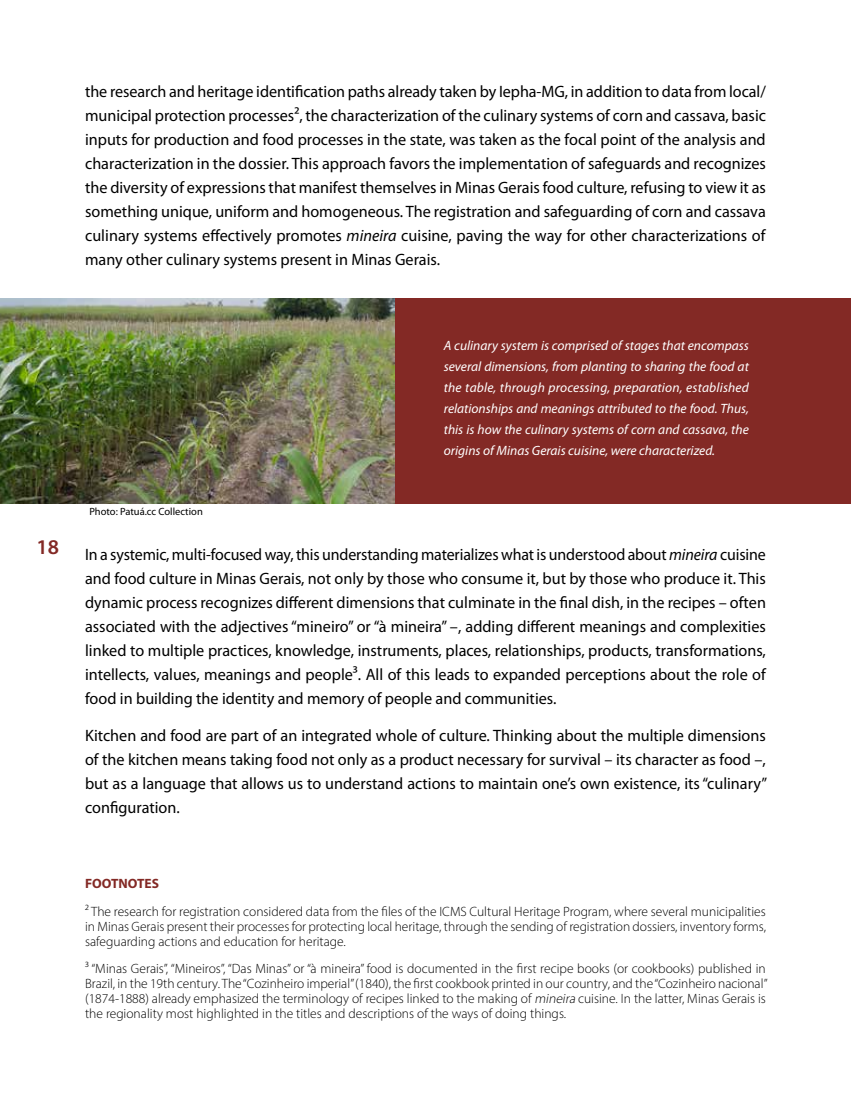
<style>
.page{position:relative;width:851px;height:1106px;background:#fff}
.page>*{position:absolute;margin:0;border:0;box-sizing:border-box;transform-origin:0 0}
.t1{font:600 21px "Myriad Pro";color:#832925}
.t2{font:16.5px/24px "Myriad Pro";color:#000;text-align:justify}
.t3{font:16.5px/24px "Myriad Pro";color:#000;text-align:justify;scale:.96 1}
.t4{font:300 13.5px/15px "Myriad Pro";color:#000;text-align:justify}
.t5{font:italic 13.5px/21px "Myriad Pro";color:#fff;text-align:justify}
.t6{font:700 13.5px "Myriad Pro";color:#832925}
.t7{font:10.5px "Myriad Pro";color:#000}
.s1{font-style:italic}
</style>
<div class="page">
<div style="left:394px;top:298px;width:456px;height:205px;background:#832925"></div>
<img style="left:0;top:298px;width:395px;height:205px">
<p class="t2" style="left:85px;top:80px;width:682px">the research and heritage identification paths already taken by Iepha-MG, in addition to data from local/ municipal protection processes², the characterization of the culinary systems of corn and cassava, basic inputs for production and food processes in the state, was taken as the focal point of the analysis and characterization in the dossier. This approach favors the implementation of safeguards and recognizes the diversity of expressions that manifest themselves in Minas Gerais food culture, refusing to view it as something unique, uniform and homogeneous. The registration and safeguarding of corn and cassava culinary systems effectively promotes <span class="s1">mineira</span> cuisine, paving the way for other characterizations of many other culinary systems present in Minas Gerais.</p>
<p class="t1" style="left:37px;top:534px;width:24px">18</p>
<p class="t7" style="left:89px;top:506px;width:115px">Photo: Patuá.cc Collection</p>
<p class="t5" style="left:443px;top:335px;width:306px">A culinary system is comprised of stages that encompass several dimensions, from planting to sharing the food at the table, through processing, preparation, established relationships and meanings attributed to the food. Thus, this is how the culinary systems of corn and cassava, the origins of Minas Gerais cuisine, were characterized.</p>
<p class="t3" style="left:85px;top:542px;width:710px">In a systemic, multi-focused way, this understanding materializes what is understood about <span class="s1">mineira</span> cuisine and food culture in Minas Gerais, not only by those who consume it, but by those who produce it. This dynamic process recognizes different dimensions that culminate in the final dish, in the recipes – often associated with the adjectives “mineiro” or “à mineira” –, adding different meanings and complexities linked to multiple practices, knowledge, instruments, places, relationships, products, transformations, intellects, values, meanings and people³. All of this leads to expanded perceptions about the role of food in building the identity and memory of people and communities.</p>
<p class="t2" style="left:85px;top:723px;width:683px">Kitchen and food are part of an integrated whole of culture. Thinking about the multiple dimensions of the kitchen means taking food not only as a product necessary for survival – its character as food –, but as a language that allows us to understand actions to maintain one’s own existence, its “culinary” configuration.</p>
<p class="t6" style="left:85px;top:874px;width:76px">FOOTNOTES</p>
<p class="t4" style="left:85px;top:903px;width:682px">² The research for registration considered data from the files of the ICMS Cultural Heritage Program, where several municipalities in Minas Gerais present their processes for protecting local heritage, through the sending of registration dossiers, inventory forms, safeguarding actions and education for heritage.</p>
<p class="t4" style="left:85px;top:961px;width:684px;text-align:left">³ “Minas Gerais”, “Mineiros”, “Das Minas” or “à mineira” food is documented in the first recipe books (or cookbooks) published in Brazil, in the 19th century. The “Cozinheiro imperial” (1840), the first cookbook printed in our country, and the “Cozinheiro nacional” (1874-1888) already emphasized the terminology of recipes linked to the making of <span class="s1">mineira</span> cuisine. In the latter, Minas Gerais is the regionality most highlighted in the titles and descriptions of the ways of doing things.</p>
</div>
